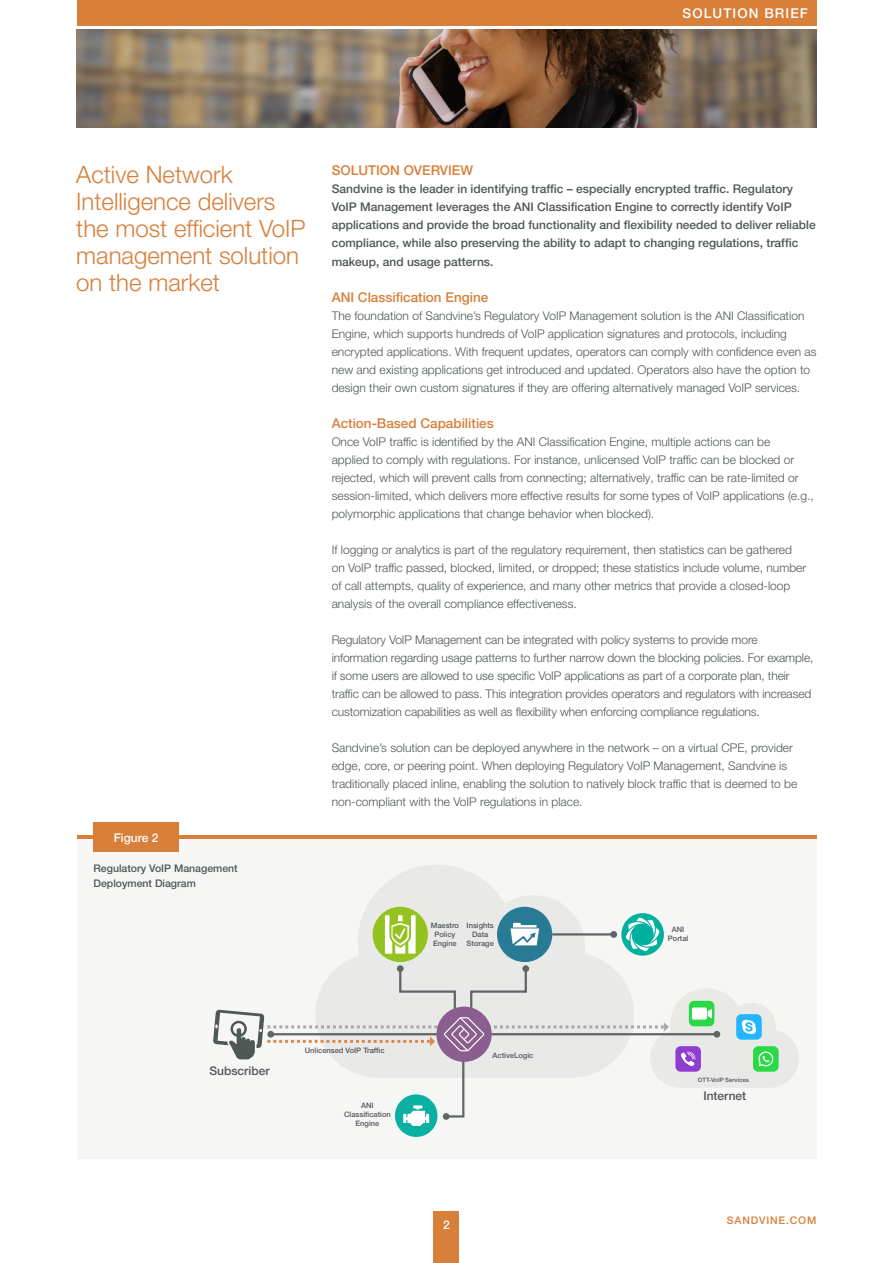
<style>
.page{position:relative;width:893px;height:1263px;background:#fff}
.page>*{position:absolute;margin:0;border:0;box-sizing:border-box;transform-origin:0 0}
.t1{font:300 24px/27px "Helvetica Neue LT Pro";color:#d87f3a}
.t2{font:500 13.5px "Helvetica Neue LT Pro";color:#d87f3a}
.t3{font:500 13.5px "Helvetica Neue LT Pro";letter-spacing:.08em;color:#fff}
.t4{font:300 12px/18px "Helvetica Neue LT Pro";color:#505657}
.t5{font:500 12px/18px "Helvetica Neue LT Pro";color:#505657}
.t6{font:500 12px "Helvetica Neue LT Pro";color:#fff}
.t7{font:500 10.5px/15px "Helvetica Neue LT Pro";color:#505657}
.t8{font:500 10.5px "Helvetica Neue LT Pro";letter-spacing:.08em;color:#d87f3a}
.t9{font:500 7.5px/9px "Helvetica Neue LT Pro";color:#505657;text-align:center}
.t10{font:500 6px "Helvetica Neue LT Pro";color:#505657}
</style>
<div class="page">
<div style="left:434px;top:1212px;width:25px;height:51px;background:#d87f3a"></div>
<div style="left:77px;top:0;width:739px;height:26px;background:#d87f3a"></div>
<img style="left:77px;top:30px;width:739px;height:98px">
<div style="left:77px;top:839px;width:739px;height:319px;background:#f6f6f4"></div>
<hr style="left:77px;top:835px;width:739px;height:4px;background:#d87f3a">
<div style="left:94px;top:822px;width:85px;height:30px;background:#d87f3a"></div>
<svg style="left:340px;top:865px;width:283px;height:101px;fill:#e9e9e8"></svg>
<div style="left:395px;top:1094px;width:42px;height:43px;background:#0ab0a1;border-radius:50%"></div>
<div style="left:497px;top:907px;width:55px;height:55px;background:#297a94;border-radius:50%"></div>
<svg style="left:510px;top:923px;width:29px;height:22px"></svg>
<svg style="left:621px;top:913px;width:43px;height:43px"></svg>
<svg style="left:625px;top:916px;width:35px;height:36px"></svg>
<div style="left:373px;top:907px;width:55px;height:55px;background:#94c21f;border-radius:50%"></div>
<svg style="left:385px;top:915px;width:31px;height:39px"></svg>
<hr style="left:552px;top:933px;width:62px;height:2px;background:#505657">
<svg style="left:610px;top:931px;width:7px;height:7px"></svg>
<svg style="left:213px;top:966px;width:586px;height:160px"></svg>
<p class="t3" style="left:683px;top:5px;width:127px">SOLUTION BRIEF</p>
<h1 class="t1" style="left:76px;top:160px;width:231px">Active Network<br>Intelligence delivers the most efficient VoIP management solution on the market</h1>
<p class="t6" style="left:114px;top:830px;width:46px">Figure 2</p>
<p class="t7" style="left:94px;top:861px;width:146px">Regulatory VoIP Management<br>Deployment Diagram</p>
<p class="t2" style="left:332px;top:163px;width:143px">SOLUTION OVERVIEW</p>
<p class="t5" style="left:332px;top:180px;width:485px">Sandvine is the leader in identifying traffic – especially encrypted traffic. Regulatory VoIP Management leverages the ANI Classification Engine to correctly identify VoIP applications and provide the broad functionality and flexibility needed to deliver reliable compliance, while also preserving the ability to adapt to changing regulations, traffic makeup, and usage patterns.</p>
<p class="t2" style="left:332px;top:289px;width:158px">ANI Classification Engine</p>
<p class="t4" style="left:332px;top:306px;width:486px">The foundation of Sandvine’s Regulatory VoIP Management solution is the ANI Classification Engine, which supports hundreds of VoIP application signatures and protocols, including encrypted applications. With frequent updates, operators can comply with confidence even as new and existing applications get introduced and updated. Operators also have the option to design their own custom signatures if they are offering alternatively managed VoIP services.</p>
<p class="t2" style="left:332px;top:415px;width:164px">Action-Based Capabilities</p>
<p class="t4" style="left:332px;top:432px;width:484px">Once VoIP traffic is identified by the ANI Classification Engine, multiple actions can be<br>applied to comply with regulations. For instance, unlicensed VoIP traffic can be blocked or rejected, which will prevent calls from connecting; alternatively, traffic can be rate-limited or session-limited, which delivers more effective results for some types of VoIP applications (e.g., polymorphic applications that change behavior when blocked).</p>
<p class="t4" style="left:332px;top:540px;width:476px">If logging or analytics is part of the regulatory requirement, then statistics can be gathered on VoIP traffic passed, blocked, limited, or dropped; these statistics include volume, number of call attempts, quality of experience, and many other metrics that provide a closed-loop analysis of the overall compliance effectiveness.</p>
<p class="t4" style="left:332px;top:630px;width:483px">Regulatory VoIP Management can be integrated with policy systems to provide more information regarding usage patterns to further narrow down the blocking policies. For example, if some users are allowed to use specific VoIP applications as part of a corporate plan, their traffic can be allowed to pass. This integration provides operators and regulators with increased customization capabilities as well as flexibility when enforcing compliance regulations.</p>
<p class="t4" style="left:332px;top:738px;width:467px">Sandvine’s solution can be deployed anywhere in the network – on a virtual CPE, provider edge, core, or peering point. When deploying Regulatory VoIP Management, Sandvine is traditionally placed inline, enabling the solution to natively block traffic that is deemed to be non-compliant with the VoIP regulations in place.</p>
<p class="t9" style="left:431px;top:921px;width:30px">Maestro<br>Policy<br>Engine</p>
<p class="t9" style="left:467px;top:921px;width:29px">Insights<br>Data<br>Storage</p>
<p class="t9" style="left:668px;top:925px;width:22px">ANI<br>Portal</p>
<p class="t5" style="left:209px;top:1061px;width:62px">Subscriber</p>
<p class="t9" style="left:305px;top:1046px;width:81px">Unlicensed VoIP Traffic</p>
<p class="t9" style="left:344px;top:1101px;width:48px">ANI<br>Classification<br>Engine</p>
<p class="t9" style="left:493px;top:1050px;width:42px">ActiveLogic</p>
<p class="t6" style="left:443px;top:1217px;width:8px">2</p>
<p class="t10" style="left:698px;top:1076px;width:53px">OTT-VoIP Services</p>
<p class="t5" style="left:703px;top:1087px;width:44px">Internet</p>
<p class="t8" style="left:727px;top:1214px;width:91px">SANDVINE.COM</p>
</div>
